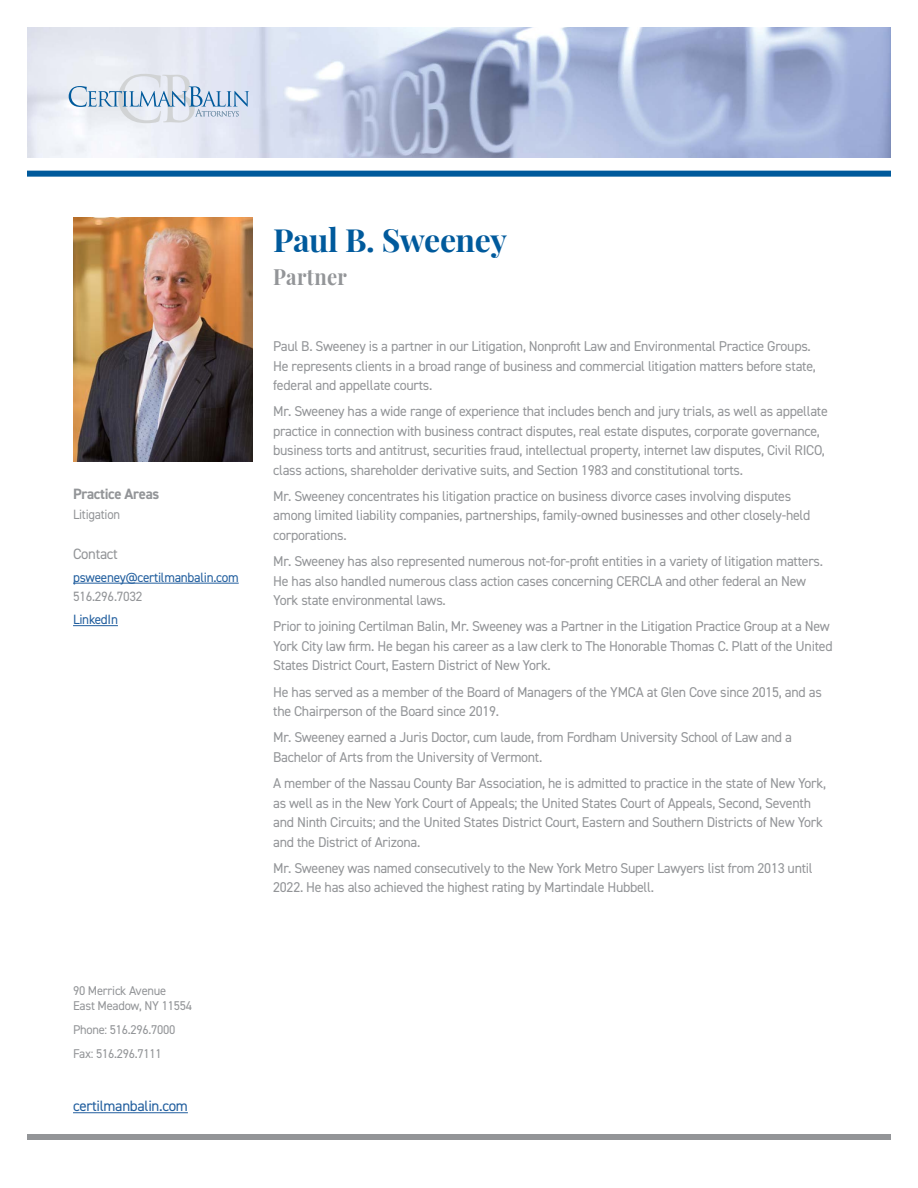
<style>
.page{position:relative;width:918px;height:1188px;background:#fff}
.page>*{position:absolute;margin:0;border:0;box-sizing:border-box;transform-origin:0 0}
.t1{font:700 31.95px "Playfair Display";letter-spacing:-.015em;color:#005a9c}
.t2{font:700 22.35px "Playfair Display";letter-spacing:.02em;color:#939598;scale:.9 1}
.t3{font:15px "DIN2014";letter-spacing:-.02em;color:#215e9e}
.t4{font:700 15px "DIN2014";letter-spacing:-.02em;color:#939598}
.t5{font:15px "DIN2014";letter-spacing:-.02em;color:#939598}
.t6{font:14.25px/19.5px "DIN2014";letter-spacing:-.02em;color:#939598}
.t7{font:13.5px "DIN2014";letter-spacing:-.02em;color:#215e9e}
.t8{font:13.5px "DIN2014";letter-spacing:-.02em;color:#939598}
.t9{font:13.5px "DIN2014";letter-spacing:-.02em;color:#939598;scale:.94 1}
.t10{font:12.75px/15px "DIN2014";letter-spacing:-.02em;color:#939598}
</style>
<div class="page">
<div style="left:27px;top:171px;width:864px;height:6px;background:#005a9c"></div>
<div style="left:27px;top:1134px;width:864px;height:6px;background:#939598"></div>
<img style="left:27px;top:27px;width:864px;height:131px">
<hr style="left:73px;top:583px;width:166px;height:1px;background:#215e9e">
<hr style="left:73px;top:625px;width:45px;height:1px;background:#215e9e">
<svg style="left:69px;top:74px;width:180px;height:49px;background:#d0dbe8"></svg>
<img style="left:73px;top:218px;width:180px;height:244px">
<hr style="left:73px;top:1112px;width:115px;height:1px;background:#215e9e">
<p class="t4" style="left:73px;top:484px;width:88px">Practice Areas</p>
<p class="t9" style="left:73px;top:506px;width:52px">Litigation</p>
<p class="t5" style="left:73px;top:544px;width:46px">Contact</p>
<p class="t7" style="left:73px;top:569px;width:167px">psweeney@certilmanbalin.com</p>
<p class="t8" style="left:73px;top:588px;width:71px">516.296.7032</p>
<p class="t7" style="left:73px;top:611px;width:46px">LinkedIn</p>
<h1 class="t1" style="left:273px;top:215px;width:235px">Paul B. Sweeney</h1>
<h2 class="t2" style="left:273px;top:259px;width:84px">Partner</h2>
<p class="t6" style="left:273px;top:336px;width:544px">Paul B. Sweeney is a partner in our Litigation, Nonprofit Law and Environmental Practice Groups.<br>He represents clients in a broad range of business and commercial litigation matters before state, federal and appellate courts.</p>
<p class="t6" style="left:273px;top:401px;width:556px">Mr. Sweeney has a wide range of experience that includes bench and jury trials, as well as appellate practice in connection with business contract disputes, real estate disputes, corporate governance, business torts and antitrust, securities fraud, intellectual property, internet law disputes, Civil RICO, class actions, shareholder derivative suits, and Section 1983 and constitutional torts.</p>
<p class="t6" style="left:273px;top:486px;width:539px">Mr. Sweeney concentrates his litigation practice on business divorce cases involving disputes among limited liability companies, partnerships, family-owned businesses and other closely-held corporations.</p>
<p class="t6" style="left:273px;top:551px;width:551px">Mr. Sweeney has also represented numerous not-for-profit entities in a variety of litigation matters.<br>He has also handled numerous class action cases concerning CERCLA and other federal an New<br>York state environmental laws.</p>
<p class="t6" style="left:273px;top:617px;width:561px">Prior to joining Certilman Balin, Mr. Sweeney was a Partner in the Litigation Practice Group at a New<br>York City law firm. He began his career as a law clerk to The Honorable Thomas C. Platt of the United<br>States District Court, Eastern District of New York.</p>
<p class="t6" style="left:273px;top:682px;width:550px">He has served as a member of the Board of Managers of the YMCA at Glen Cove since 2015, and as the Chairperson of the Board since 2019.</p>
<p class="t6" style="left:273px;top:728px;width:520px">Mr. Sweeney earned a Juris Doctor, cum laude, from Fordham University School of Law and a<br>Bachelor of Arts from the University of Vermont.</p>
<p class="t6" style="left:273px;top:773px;width:554px">A member of the Nassau County Bar Association, he is admitted to practice in the state of New York, as well as in the New York Court of Appeals; the United States Court of Appeals, Second, Seventh and Ninth Circuits; and the United States District Court, Eastern and Southern Districts of New York and the District of Arizona.</p>
<p class="t6" style="left:273px;top:858px;width:541px">Mr. Sweeney was named consecutively to the New York Metro Super Lawyers list from 2013 until<br>2022. He has also achieved the highest rating by Martindale Hubbell.</p>
<p class="t10" style="left:73px;top:983px;width:121px">90 Merrick Avenue<br>East Meadow, NY 11554</p>
<p class="t10" style="left:73px;top:1018px;width:104px;line-height:23.9px">Phone: 516.296.7000<br>Fax: 516.296.7111</p>
<p class="t3" style="left:73px;top:1097px;width:116px">certilmanbalin.com</p>
</div>
